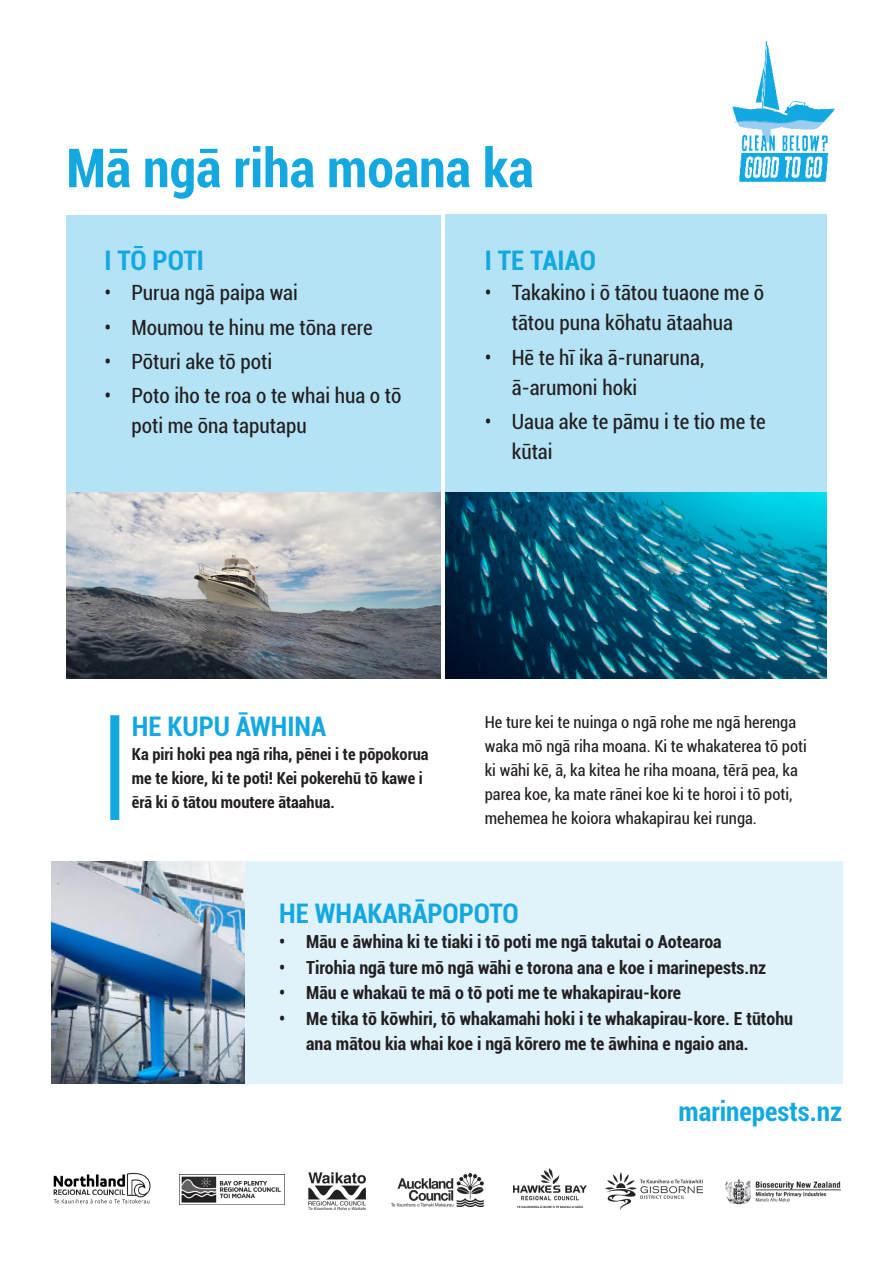
<style>
.page{position:relative;width:893px;height:1263px;background:#fff}
.page>*{position:absolute;margin:0;border:0;box-sizing:border-box;transform-origin:0 0}
.Heading{font:700 condensed 54px "Roboto";color:#14a8e0}
.Sub_heading{font:700 condensed 27px "Roboto";color:#14a8e0}
.t1{font:condensed 21px/30px "Roboto";color:#231f20}
.t2{font:700 condensed 18px/25.5px "Roboto";color:#231f20}
.Small_body_copy{font:condensed 16.5px/24px "Roboto";color:#231f20}
.Small_body_copy-2{font:700 condensed 16.5px/24px "Roboto";color:#231f20}
</style>
<div class="page">
<div style="left:51px;top:861px;width:791px;height:222px;background:#e0f3fa"></div>
<img style="left:732px;top:41px;width:103px;height:141px">
<div style="left:445px;top:215px;width:382px;height:455px;background:#b4e3f5"></div>
<div style="left:66px;top:215px;width:375px;height:464px;background:#b4e3f5"></div>
<img style="left:66px;top:492px;width:375px;height:187px">
<img style="left:445px;top:492px;width:382px;height:187px">
<div style="left:110px;top:715px;width:9px;height:105px;background:#14a8e0"></div>
<img style="left:51px;top:861px;width:193px;height:222px">
<img style="left:391px;top:1174px;width:92px;height:32px">
<img style="left:726px;top:1179px;width:115px;height:25px">
<img style="left:605px;top:1173px;width:98px;height:36px">
<img style="left:514px;top:1168px;width:72px;height:39px">
<img style="left:180px;top:1174px;width:105px;height:30px">
<img style="left:309px;top:1172px;width:56px;height:38px">
<img style="left:53px;top:1172px;width:98px;height:31px">
<p class="Heading" style="left:66px;top:130px;width:469px">Mā ngā riha moana ka</p>
<p class="Sub_heading" style="left:104px;top:242px;width:101px">I TŌ POTI</p>
<p class="t1" style="left:104px;top:277px;width:195px">• Purua ngā paipa wai</p>
<p class="t1" style="left:104px;top:311px;width:270px">• Moumou te hinu me tōna rere</p>
<p class="t1" style="left:104px;top:346px;width:169px">• Pōturi ake tō poti</p>
<p class="t1" style="left:131px;top:380px;width:272px;text-indent:-27px">• Poto iho te roa o te whai hua o tō poti me ōna taputapu</p>
<p class="Sub_heading" style="left:485px;top:242px;width:113px">I TE TAIAO</p>
<p class="t1" style="left:485px;top:277px;width:281px;text-align:center">• Takakino i ō tātou tuaone me ō tātou puna kōhatu ātaahua</p>
<p class="t1" style="left:512px;top:341px;width:194px;text-indent:-27px">• Hē te hī ika ā-runaruna, ā-arumoni hoki</p>
<p class="t1" style="left:512px;top:406px;width:256px;text-indent:-27px">• Uaua ake te pāmu i te tio me te kūtai</p>
<p class="Sub_heading" style="left:132px;top:707px;width:196px">HE KUPU ĀWHINA</p>
<p class="Small_body_copy-2" style="left:132px;top:741px;width:298px">Ka piri hoki pea ngā riha, pēnei i te pōpokorua me te kiore, ki te poti! Kei pokerehū tō kawe i ērā ki ō tātou moutere ātaahua.</p>
<p class="Small_body_copy" style="left:485px;top:709px;width:324px">He ture kei te nuinga o ngā rohe me ngā herenga waka mō ngā riha moana. Ki te whakaterea tō poti ki wāhi kē, ā, ka kitea he riha moana, tērā pea, ka parea koe, ka mate rānei koe ki te horoi i tō poti, mehemea he koiora whakapirau kei runga.</p>
<p class="Sub_heading" style="left:279px;top:894px;width:241px">HE WHAKARĀPOPOTO</p>
<p class="t2" style="left:279px;top:928px;width:444px">• Māu e āwhina ki te tiaki i tō poti me ngā takutai o Aotearoa</p>
<p class="t2" style="left:279px;top:954px;width:488px">• Tirohia ngā ture mō ngā wāhi e torona ana e koe i marinepests.nz</p>
<p class="t2" style="left:279px;top:979px;width:403px">• Māu e whakaū te mā o tō poti me te whakapirau-kore</p>
<p class="t2" style="left:306px;top:1005px;width:488px;text-indent:-27px">• Me tika tō kōwhiri, tō whakamahi hoki i te whakapirau-kore. E tūtohu ana mātou kia whai koe i ngā kōrero me te āwhina e ngaio ana.</p>
<p class="Sub_heading" style="left:678px;top:1092px;width:165px">marinepests.nz</p>
</div>
